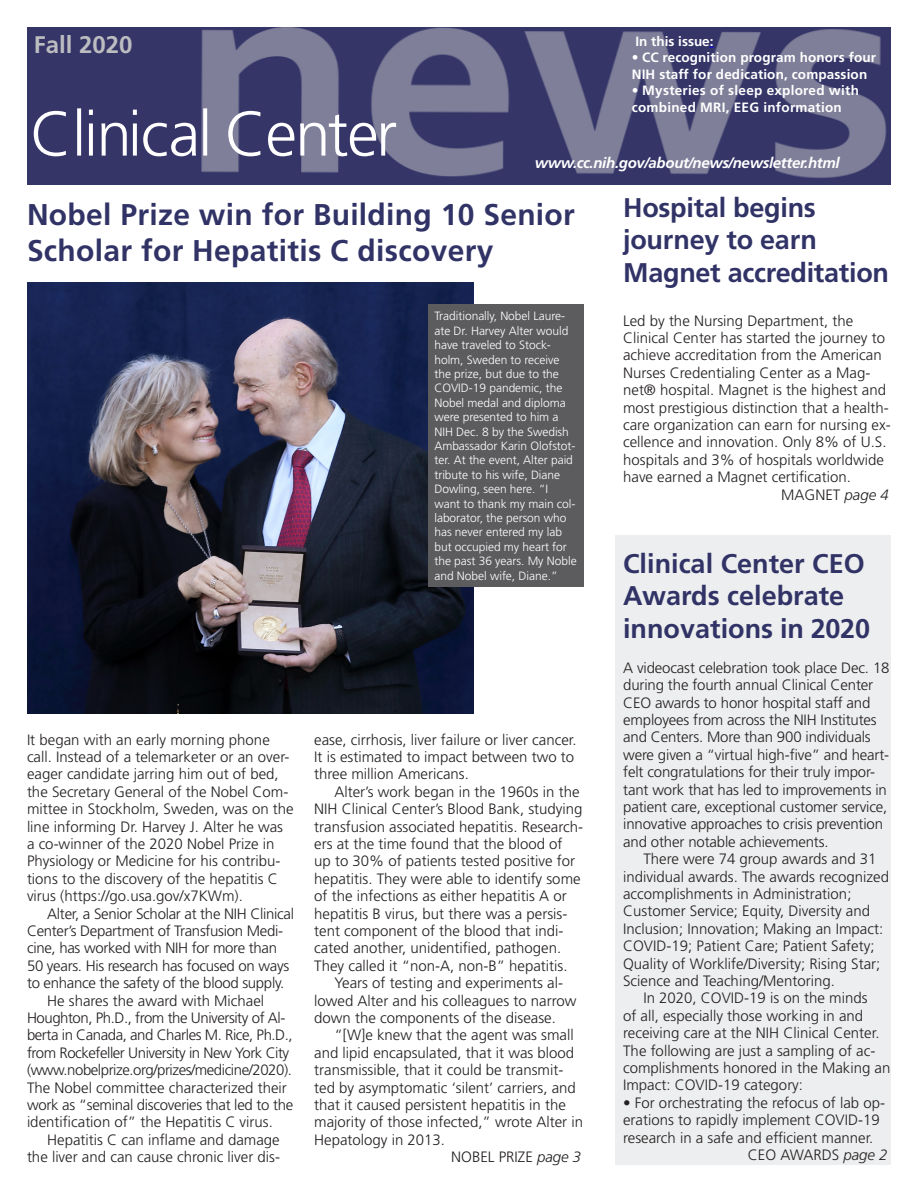
<style>
.page{position:relative;width:918px;height:1188px;background:#fff}
.page>*{position:absolute;margin:0;border:0;box-sizing:border-box;transform-origin:0 0}
.t1{font:700 30px/36px "Frutiger LT Std";letter-spacing:.01em;color:#313366}
.t2{font:700 27px/32.4px "Frutiger LT Std";letter-spacing:-.01em;color:#313366}
.t3{font:700 24px "Frutiger LT Std";color:#bcbdc0}
.t4{font:300 15px/17.4px "Frutiger LT Std";color:#231f20}
.t5{font:300 15px/17.4px "Frutiger LT Std";letter-spacing:-.025em;color:#231f20}
.t6{font:300 15px/17.4px "Frutiger LT Std";letter-spacing:-.02em;color:#231f20}
.t7{font:italic 700 15px "Frutiger LT Std";letter-spacing:-.02em;color:#fff}
.t8{font:700 13.5px/16.5px "Frutiger LT Std";letter-spacing:.01em;color:#fff}
.t9{font:300 12px/14.4px "Frutiger LT Std";letter-spacing:-.005em;color:#fff}
.s1{font-style:italic}
</style>
<div class="page">
<div style="left:615px;top:536px;width:276px;height:629px;background:#edeeef"></div>
<img style="left:27px;top:27px;width:864px;height:157px">
<svg style="left:34px;top:108px;width:362px;height:48px"></svg>
<img style="left:27px;top:282px;width:447px;height:432px">
<div style="left:428px;top:305px;width:156px;height:282px;background:#5c5c5f"></div>
<p class="t3" style="left:34px;top:30px;width:100px">Fall 2020</p>
<p class="t8" style="left:636px;top:33px;width:80px">In this issue:</p>
<p class="t8" style="left:632px;top:49px;width:246px">• CC recognition program honors four<br>NIH staff for dedication, compassion</p>
<p class="t8" style="left:632px;top:82px;width:229px">• Mysteries of sleep explored with combined MRI, EEG information</p>
<p class="t7" style="left:535px;top:154px;width:307px">www.cc.nih.gov/about/news/newsletter.html</p>
<p class="t1" style="left:27px;top:197px;width:549px">Nobel Prize win for Building 10 Senior<br>Scholar for Hepatitis C discovery</p>
<p class="t2" style="left:623px;top:191px;width:195px">Hospital begins journey to earn</p>
<p class="t2" style="left:623px;top:256px;width:267px">Magnet accreditation</p>
<p class="t4" style="left:623px;top:312px;width:269px">Led by the Nursing Department, the Clinical Center has started the journey to achieve accreditation from the American Nurses Credentialing Center as a Mag&shy;net® hospital. Magnet is the highest and most prestigious distinction that a health&shy;care organization can earn for nursing ex&shy;cellence and innovation. Only 8% of U.S. hospitals and 3% of hospitals worldwide have earned a Magnet certification.</p>
<p class="t4" style="left:781px;top:486px;width:109px">MAGNET <span class="s1">page 4</span></p>
<p class="t9" style="left:434px;top:309px;width:144px">Traditionally, Nobel Laure&shy;ate Dr. Harvey Alter would have traveled to Stock&shy;holm, Sweden to receive the prize, but due to the<br>COVID-19 pandemic, the<br>Nobel medal and diploma were presented to him a<br>NIH Dec. 8 by the Swedish<br>Ambassador Karin Olofstot&shy;ter. At the event, Alter paid tribute to his wife, Diane<br>Dowling, seen here. “I want to thank my main col&shy;laborator, the person who has never entered my lab but occupied my heart for the past 36 years. My Noble and Nobel wife, Diane.”</p>
<p class="t2" style="left:623px;top:547px;width:248px">Clinical Center CEO<br>Awards celebrate innovations in 2020</p>
<p class="t4" style="left:623px;top:659px;width:268px">A videocast celebration took place Dec. 18 during the fourth annual Clinical Center CEO awards to honor hospital staff and employees from across the NIH Institutes and Centers. More than 900 individuals were given a “virtual high-five” and heart&shy;felt congratulations for their truly impor&shy;tant work that has led to improvements in patient care, exceptional customer service, innovative approaches to crisis prevention and other notable achievements.</p>
<p class="t4" style="left:623px;top:850px;width:267px;text-indent:20px">There were 74 group awards and 31 individual awards. The awards recognized accomplishments in Administration; Customer Service; Equity, Diversity and Inclusion; Innovation; Making an Impact:<br>COVID-19; Patient Care; Patient Safety; Quality of Worklife/Diversity; Rising Star; Science and Teaching/Mentoring.</p>
<p class="t4" style="left:623px;top:990px;width:269px;text-indent:20px">In 2020, COVID-19 is on the minds<br>of all, especially those working in and receiving care at the NIH Clinical Center.<br>The following are just a sampling of ac&shy;complishments honored in the Making an Impact: COVID-19 category:</p>
<p class="t4" style="left:623px;top:1094px;width:263px">• For orchestrating the refocus of lab op&shy;erations to rapidly implement COVID-19 research in a safe and efficient manner.</p>
<p class="t4" style="left:748px;top:1146px;width:141px">CEO AWARDS <span class="s1">page 2</span></p>
<p class="t4" style="left:314px;top:731px;width:264px">ease, cirrhosis, liver failure or liver cancer.<br>It is estimated to impact between two to three million Americans.</p>
<p class="t4" style="left:314px;top:783px;width:270px;text-indent:20px">Alter’s work began in the 1960s in the NIH Clinical Center’s Blood Bank, studying transfusion associated hepatitis. Research&shy;ers at the time found that the blood of<br>up to 30% of patients tested positive for hepatitis. They were able to identify some of the infections as either hepatitis A or hepatitis B virus, but there was a persis&shy;tent component of the blood that indi&shy;cated another, unidentified, pathogen.<br>They called it “non-A, non-B” hepatitis.</p>
<p class="t4" style="left:314px;top:974px;width:264px;text-indent:20px">Years of testing and experiments al&shy;lowed Alter and his colleagues to narrow down the components of the disease.</p>
<p class="t4" style="left:314px;top:1027px;width:270px;text-indent:20px">“[W]e knew that the agent was small and lipid encapsulated, that it was blood transmissible, that it could be transmit&shy;ted by asymptomatic ‘silent’ carriers, and that it caused persistent hepatitis in the majority of those infected,” wrote Alter in Hepatology in 2013.</p>
<p class="t4" style="left:451px;top:1148px;width:132px">NOBEL PRIZE <span class="s1">page 3</span></p>
<p class="t4" style="left:27px;top:731px;width:268px">It began with an early morning phone call. Instead of a telemarketer or an over&shy;eager candidate jarring him out of bed, the Secretary General of the Nobel Com&shy;mittee in Stockholm, Sweden, was on the line informing Dr. Harvey J. Alter he was a co-winner of the 2020 Nobel Prize in Physiology or Medicine for his contribu&shy;tions to the discovery of the hepatitis C virus (https://go.usa.gov/x7KWm).</p>
<p class="t6" style="left:27px;top:905px;width:269px;text-indent:20px">Alter, a Senior Scholar at the NIH Clinical Center’s Department of Transfusion Medi&shy;cine, has worked with NIH for more than 50 years. His research has focused on ways to enhance the safety of the blood supply.</p>
<p class="t5" style="left:27px;top:992px;width:268px;text-indent:20px">He shares the award with Michael Houghton, Ph.D., from the University of Al&shy;berta in Canada, and Charles M. Rice, Ph.D., from Rockefeller University in New York City (www.nobelprize.org/prizes/medicine/2020).<br>The Nobel committee characterized their work as “seminal discoveries that led to the identification of” the Hepatitis C virus.</p>
<p class="t4" style="left:27px;top:1131px;width:255px;text-align:right">Hepatitis C can inflame and damage the liver and can cause chronic liver dis-</p>
</div>
